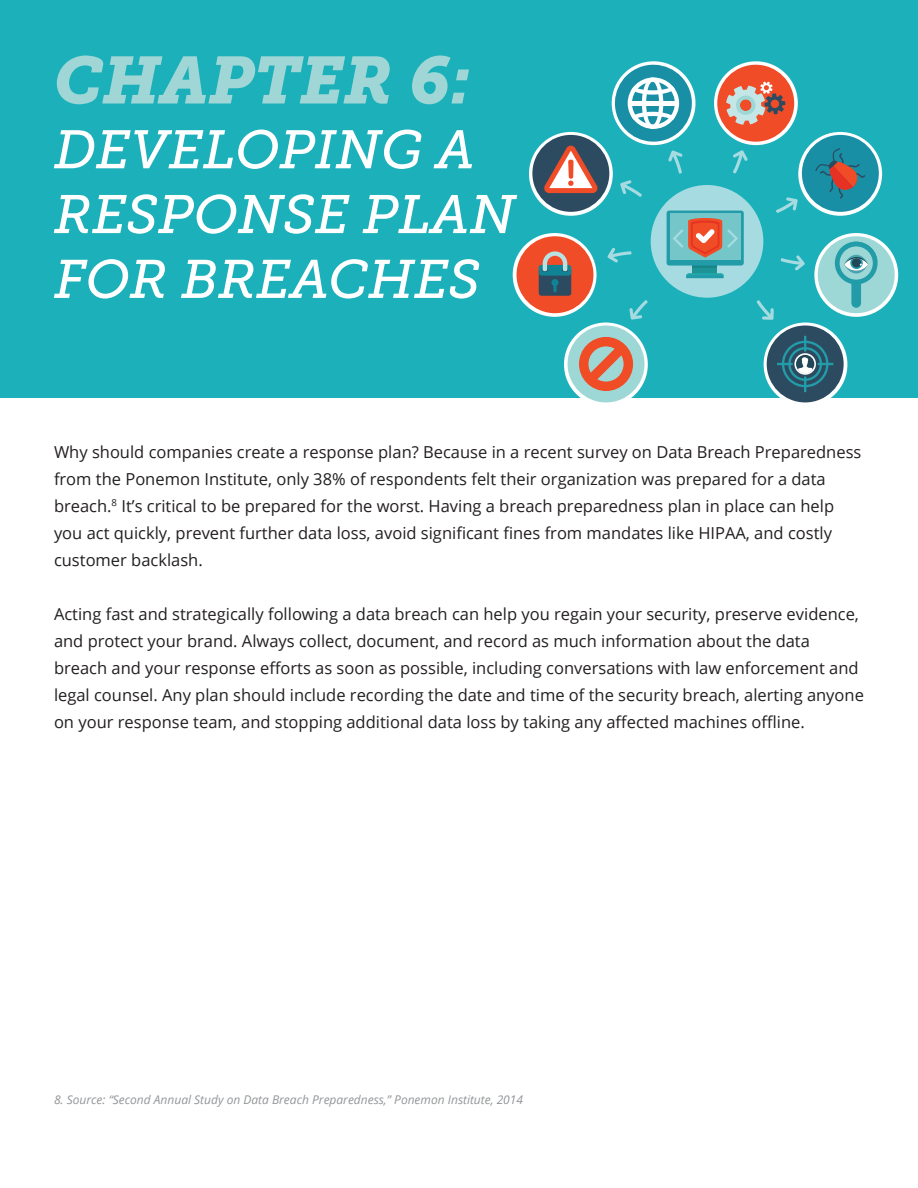
<style>
.page{position:relative;width:918px;height:1188px;background:#fff}
.page>*{position:absolute;margin:0;border:0;box-sizing:border-box;transform-origin:0 0}
.t1{font:italic 66px "Museo Slab 900";color:#a0d7d6}
.t2{font:italic 54px/64.8px "Museo Slab 500";color:#fff}
.t3{font:16.5px/27px "Open Sans";color:#231f20}
.t4{font:italic 12px "Open Sans";color:#939598}
</style>
<div class="page">
<div style="left:0;top:0;width:918px;height:397px;background:#1cb1ba"></div>
<div style="left:651px;top:185px;width:112px;height:113px;background:#a6dce1;border-radius:50%"></div>
<svg style="left:757px;top:300px;width:17px;height:20px"></svg>
<svg style="left:781px;top:255px;width:24px;height:16px"></svg>
<svg style="left:776px;top:197px;width:22px;height:16px"></svg>
<svg style="left:733px;top:150px;width:15px;height:23px"></svg>
<svg style="left:620px;top:180px;width:22px;height:17px"></svg>
<svg style="left:608px;top:248px;width:24px;height:15px"></svg>
<svg style="left:629px;top:300px;width:19px;height:20px"></svg>
<svg style="left:529px;top:132px;width:84px;height:84px"></svg>
<svg style="left:798px;top:132px;width:84px;height:84px"></svg>
<svg style="left:814px;top:233px;width:84px;height:84px"></svg>
<svg style="left:513px;top:233px;width:84px;height:84px"></svg>
<svg style="left:764px;top:323px;width:83px;height:83px"></svg>
<svg style="left:564px;top:323px;width:84px;height:83px"></svg>
<svg style="left:714px;top:61px;width:84px;height:84px"></svg>
<div style="left:717px;top:65px;width:77px;height:77px;background:#f04c27;border-radius:50%"></div>
<div style="left:532px;top:135px;width:77px;height:77px;background:#2c4b60;border-radius:50%"></div>
<div style="left:802px;top:135px;width:77px;height:77px;background:#188fa5;border-radius:50%"></div>
<div style="left:517px;top:236px;width:76px;height:77px;background:#f04c27;border-radius:50%"></div>
<div style="left:818px;top:236px;width:77px;height:77px;background:#9ed8d6;border-radius:50%"></div>
<div style="left:767px;top:326px;width:77px;height:76px;background:#2c4b60;border-radius:50%"></div>
<div style="left:568px;top:326px;width:77px;height:76px;background:#9ed8d6;border-radius:50%"></div>
<div style="left:539px;top:268px;width:32px;height:28px;background:#2c4b60;border-radius:3px"></div>
<div style="left:539px;top:265px;width:32px;height:11px;background:#108394;border-radius:3px"></div>
<div style="left:551px;top:279px;width:8px;height:7px;background:#108394;border-radius:50%"></div>
<svg style="left:553px;top:282px;width:4px;height:10px"></svg>
<svg style="left:542px;top:251px;width:26px;height:21px"></svg>
<svg style="left:815px;top:148px;width:50px;height:51px"></svg>
<svg style="left:777px;top:336px;width:56px;height:56px"></svg>
<svg style="left:726px;top:82px;width:59px;height:43px"></svg>
<svg style="left:544px;top:146px;width:54px;height:47px"></svg>
<div style="left:851px;top:274px;width:10px;height:34px;background:#229ca8;border-radius:5px"></div>
<div style="left:835px;top:242px;width:43px;height:42px;background:#229ca8;border-radius:50%"></div>
<div style="left:840px;top:246px;width:33px;height:34px;background:#9ed8d6;border-radius:50%"></div>
<svg style="left:844px;top:255px;width:24px;height:19px"></svg>
<svg style="left:838px;top:242px;width:40px;height:29px"></svg>
<svg style="left:610px;top:61px;width:86px;height:113px"></svg>
<hr style="left:629px;top:101px;width:49px;height:4px;background:#fff">
<svg style="left:579px;top:337px;width:54px;height:54px"></svg>
<div style="left:692px;top:263px;width:25px;height:12px;background:#1e9496"></div>
<div style="left:692px;top:263px;width:25px;height:5px;background:#178589"></div>
<svg style="left:686px;top:273px;width:38px;height:5px"></svg>
<svg style="left:667px;top:211px;width:77px;height:55px;background:#87a09b"></svg>
<p class="t1" style="left:54px;top:43px;width:418px">CHAPTER 6:</p>
<p class="t2" style="left:54px;top:118px;width:463px">DEVELOPING A<br>RESPONSE PLAN<br>FOR BREACHES</p>
<p class="t3" style="left:54px;top:438px;width:809px">Why should companies create a response plan? Because in a recent survey on Data Breach Preparedness from the Ponemon Institute, only 38% of respondents felt their organization was prepared for a data breach.<sup>8</sup> It’s critical to be prepared for the worst. Having a breach preparedness plan in place can help you act quickly, prevent further data loss, avoid significant fines from mandates like HIPAA, and costly customer backlash.</p>
<p class="t3" style="left:54px;top:600px;width:811px">Acting fast and strategically following a data breach can help you regain your security, preserve evidence, and protect your brand. Always collect, document, and record as much information about the data breach and your response efforts as soon as possible, including conversations with law enforcement and legal counsel. Any plan should include recording the date and time of the security breach, alerting anyone on your response team, and stopping additional data loss by taking any affected machines offline.</p>
<p class="t4" style="left:54px;top:1092px;width:471px">8. Source: “Second Annual Study on Data Breach Preparedness,” Ponemon Institute, 2014</p>
</div>
